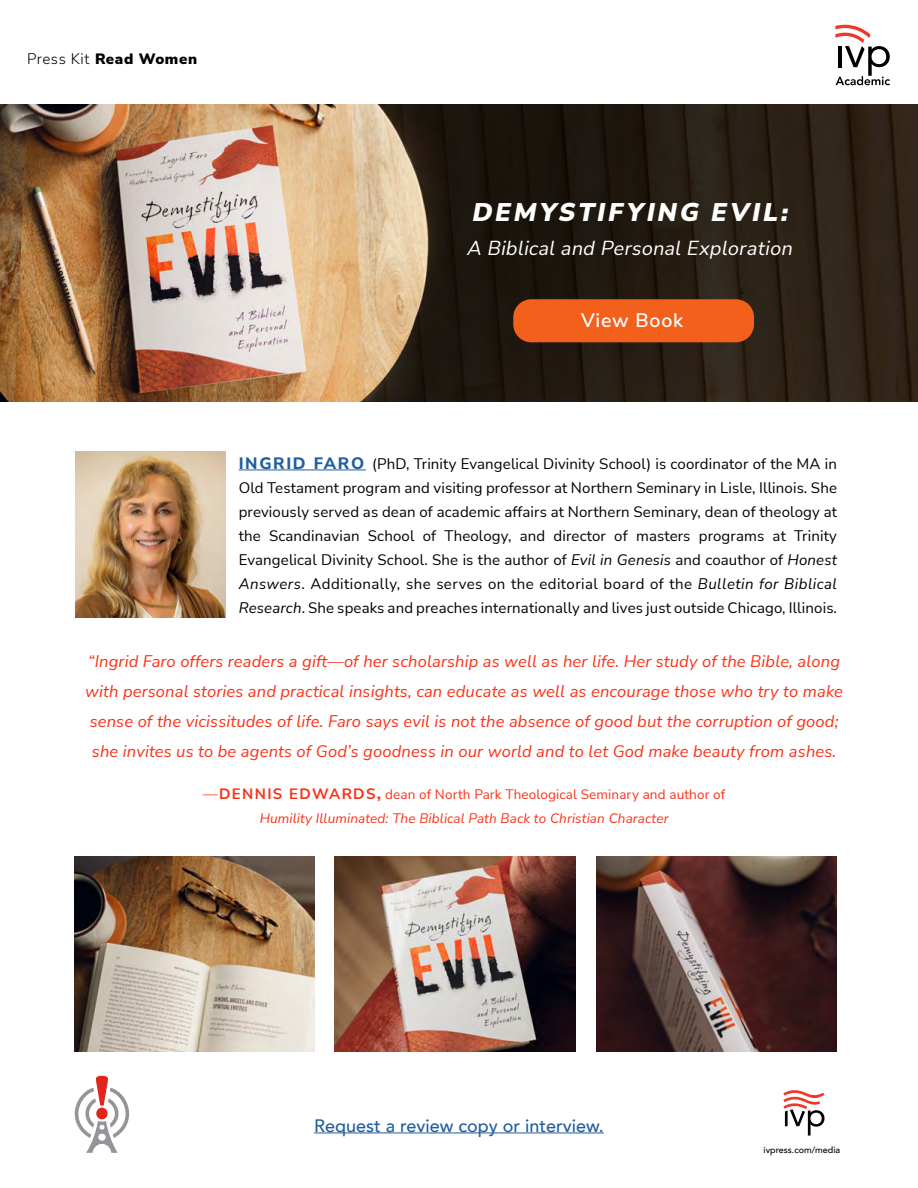
<style>
.page{position:relative;width:918px;height:1188px;background:#fff}
.page>*{position:absolute;margin:0;border:0;box-sizing:border-box;transform-origin:0 0}
.t1{font:italic 900 25.5px "Nunito Sans";color:#fff}
.t2{font:italic 19.8px "Nunito Sans";color:#fff}
.t3{font:600 19.5px "Nunito Sans";letter-spacing:.04em;color:#fff}
.t4{font:500 18px "Avenir";color:#215e9e}
.t5{font:italic 16.5px/30px "Nunito Sans";letter-spacing:.01em;color:#fa3117;text-align:center}
.t6{font:15px/24px "Nunito Sans";letter-spacing:.01em;color:#000;text-align:justify}
.t7{font:900 15px "Nunito Sans";letter-spacing:.04em;color:#000}
.t8{font:italic 13.5px/24px "Nunito Sans";letter-spacing:.01em;color:#fa3117;text-align:center}
.t9{font:500 9px "Avenir";color:#000101}
.s1{font-weight:300}
.s2{font-weight:800;font-size:16.5px;color:#215e9e}
.s3{font-style:italic}
.s4{font-size:15px}
.s5{font-weight:700;font-style:normal;font-size:15px}
.s6{font-weight:700;font-style:normal;font-size:18px}
.s7{font-style:normal}
</style>
<div class="page">
<hr style="left:314px;top:1132px;width:290px;height:1px;background:#215e9e">
<img style="left:0;top:104px;width:918px;height:297px">
<svg style="left:783px;top:1090px;width:42px;height:46px"></svg>
<svg style="left:75px;top:1076px;width:54px;height:77px"></svg>
<div style="left:513px;top:299px;width:241px;height:43px;background:#f2601c;border-radius:18px"></div>
<svg style="left:835px;top:25px;width:55px;height:60px"></svg>
<hr style="left:239px;top:470px;width:127px;height:1px;background:#215e9e">
<img style="left:76px;top:452px;width:149px;height:166px">
<img style="left:74px;top:856px;width:241px;height:195px">
<img style="left:335px;top:856px;width:240px;height:195px">
<img style="left:596px;top:856px;width:241px;height:195px">
<p class="t7" style="left:27px;top:48px;width:172px"><span class="s1">Press Kit</span> Read Women</p>
<h1 class="t1" style="left:471px;top:194px;width:323px">DEMYSTIFYING EVIL:</h1>
<h2 class="t2" style="left:466px;top:234px;width:332px">A Biblical and Personal Exploration</h2>
<h3 class="t3" style="left:581px;top:307px;width:103px">View Book</h3>
<p class="t6" style="left:239px;top:451px;width:600px"><span class="s2">INGRID FARO</span> (PhD, Trinity Evangelical Divinity School) is coordinator of the MA in Old Testament program and visiting professor at Northern Seminary in Lisle, Illinois. She previously served as dean of academic affairs at Northern Seminary, dean of theology at the Scandinavian School of Theology, and director of masters programs at Trinity Evangelical Divinity School. She is the author of <span class="s3">Evil in Genesis</span> and coauthor of <span class="s3">Honest Answers</span>. Additionally, she serves on the editorial board of the <span class="s3">Bulletin for Biblical Research</span>. She speaks and preaches internationally and lives just outside Chicago, Illinois.</p>
<p class="t5" style="left:85px;top:645px;width:759px">“Ingrid Faro offers readers a gift—of her scholarship as well as her life. Her study of the Bible, along with personal stories and practical insights, can educate as well as encourage those who try to make sense of the vicissitudes of life. Faro says evil is not the absence of good but the corruption of good; she invites us to be agents of God’s goodness in our world and to let God make beauty from ashes.</p>
<p class="t8" style="left:203px;top:782px;width:524px"><span class="s4">—</span><span class="s5">DENNIS EDWARDS</span><span class="s6">,</span> <span class="s7">dean of North Park Theological Seminary and author of<br></span>Humility Illuminated: The Biblical Path Back to Christian Character</p>
<p class="t4" style="left:314px;top:1110px;width:291px">Request a review copy or interview.</p>
<p class="t9" style="left:764px;top:1142px;width:78px">ivpress.com/media</p>
</div>
